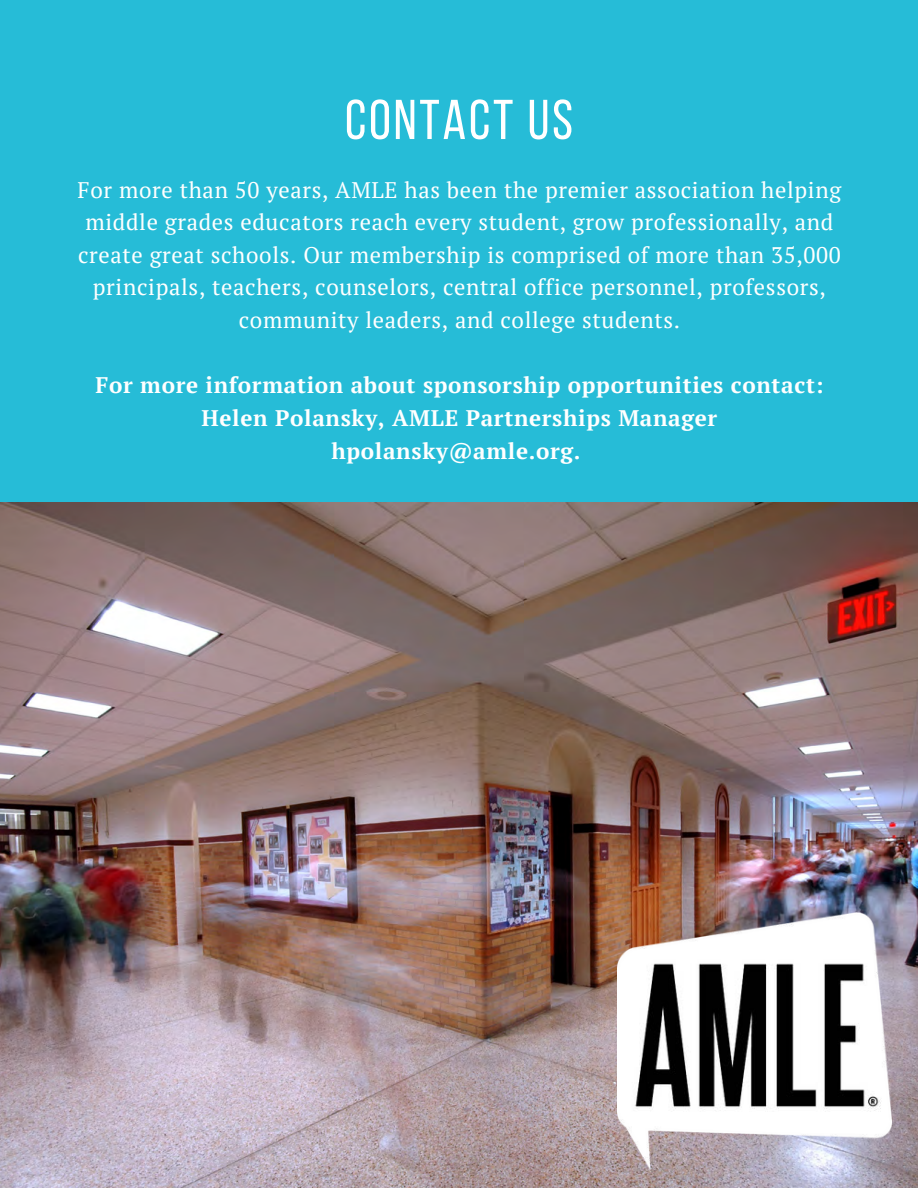
<style>
.page{position:relative;width:918px;height:1188px;background:#26bcd7}
.page>*{position:absolute;margin:0;border:0;box-sizing:border-box;transform-origin:0 0}
.t1{font:55.95px "Bebas Neue";letter-spacing:.05em;color:#fff}
.t2{font:22.5px/32.7px "PT Serif";letter-spacing:.03em;color:#fff;text-align:center}
.t3{font:700 22.5px/32.5px "PT Serif";letter-spacing:.03em;color:#fff;text-align:center}
</style>
<div class="page">
<svg style="left:653px;top:502px;width:265px;height:1px"></svg>
<img style="left:0;top:503px;width:918px;height:685px">
<img style="left:617px;top:913px;width:275px;height:256px">
<h1 class="t1" style="left:345px;top:97px;width:230px">CONTACT US</h1>
<p class="t2" style="left:78px;top:173px;width:765px">For more than 50 years, AMLE has been the premier association helping middle grades educators reach every student, grow professionally, and create great schools. Our membership is comprised of more than 35,000 principals, teachers, counselors, central office personnel, professors, community leaders, and college students.</p>
<p class="t3" style="left:95px;top:369px;width:730px">For more information about sponsorship opportunities contact:<br>Helen Polansky, AMLE Partnerships Manager hpolansky@amle.org.</p>
</div>
